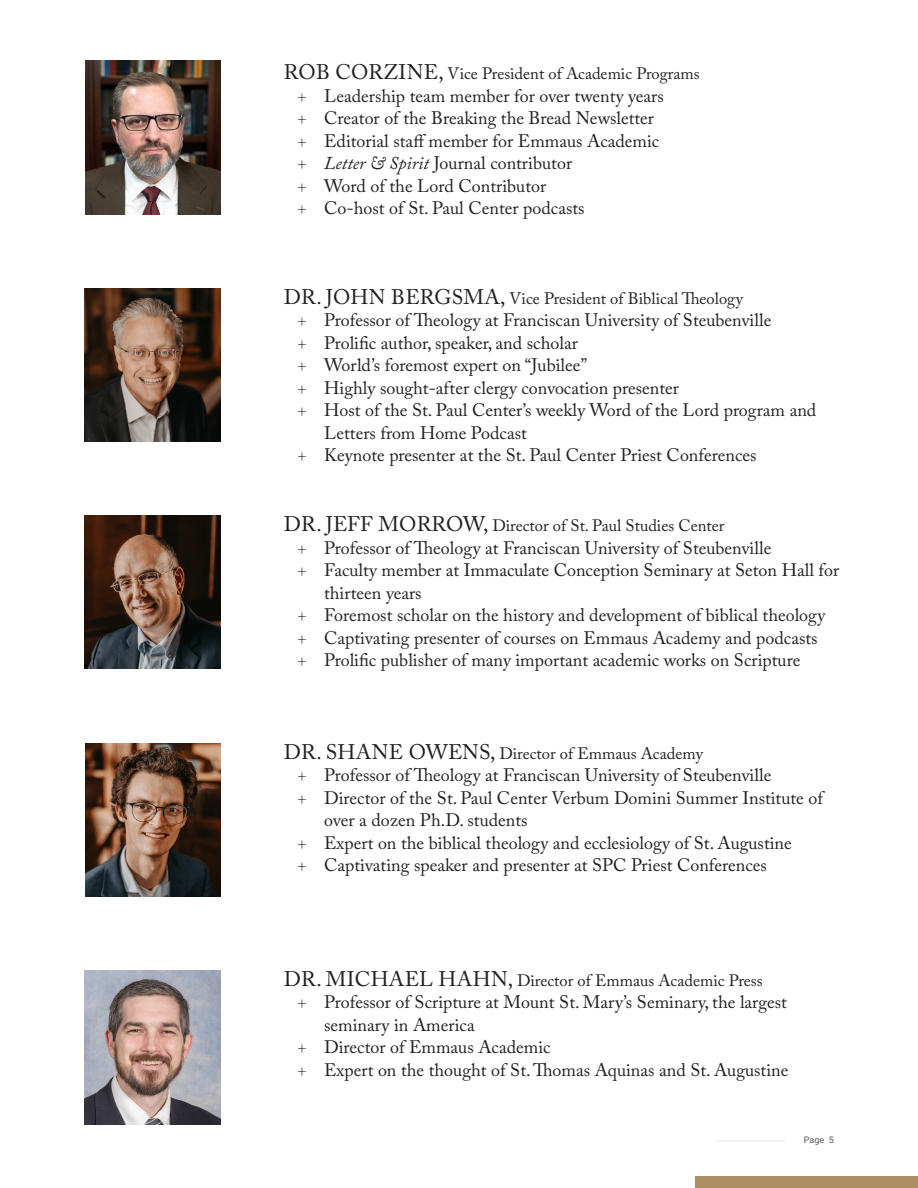
<style>
.page{position:relative;width:918px;height:1188px;background:#fff}
.page>*{position:absolute;margin:0;border:0;box-sizing:border-box;transform-origin:0 0}
.t1{font:18px/22.5px "Adobe Caslon Pro";color:#231f20}
.Sub_Titlle_3{font:16.5px "Adobe Caslon Pro";color:#231f20}
.t2{font:9px "Roboto";color:#57585a}
.s1{font-size:21px}
.s2{font-family:"Rizoma M"}
.s3{font-style:italic}
</style>
<div class="page">
<hr style="left:717px;top:1140px;width:68px;height:1px;background:#e6e7e9">
<div style="left:695px;top:1176px;width:223px;height:12px;background:#af8f64"></div>
<img style="left:85px;top:743px;width:135px;height:153px">
<img style="left:84px;top:970px;width:136px;height:154px">
<img style="left:85px;top:60px;width:135px;height:154px">
<img style="left:84px;top:288px;width:136px;height:153px">
<img style="left:85px;top:516px;width:136px;height:153px">
<hr style="left:0;top:162px;width:1px;height:1026px;background:#152c3c">
<p class="Sub_Titlle_3" style="left:284px;top:64px;width:417px"><span class="s1">ROB CORZINE,</span> Vice President of Academic Programs</p>
<p class="t1" style="left:297px;top:84px;width:368px"><span class="s2">+</span> Leadership team member for over twenty years</p>
<p class="t1" style="left:297px;top:107px;width:358px"><span class="s2">+</span> Creator of the Breaking the Bread Newsletter</p>
<p class="t1" style="left:297px;top:129px;width:364px"><span class="s2">+</span> Editorial staff member for Emmaus Academic</p>
<p class="t1" style="left:297px;top:152px;width:276px"><span class="s2">+</span> <span class="s3">Letter &amp; Spirit</span> Journal contributor</p>
<p class="t1" style="left:297px;top:174px;width:251px"><span class="s2">+</span> Word of the Lord Contributor</p>
<p class="t1" style="left:297px;top:197px;width:289px"><span class="s2">+</span> Co-host of St. Paul Center podcasts</p>
<p class="Sub_Titlle_3" style="left:284px;top:288px;width:461px"><span class="s1">DR. JOHN BERGSMA,</span> Vice President of Biblical Theology</p>
<p class="t1" style="left:297px;top:309px;width:476px"><span class="s2">+</span> Professor of Theology at Franciscan University of Steubenville</p>
<p class="t1" style="left:297px;top:331px;width:282px"><span class="s2">+</span> Prolific author, speaker, and scholar</p>
<p class="t1" style="left:297px;top:354px;width:291px"><span class="s2">+</span> World’s foremost expert on “Jubilee”</p>
<p class="t1" style="left:297px;top:376px;width:383px"><span class="s2">+</span> Highly sought-after clergy convocation presenter</p>
<p class="t1" style="left:324px;top:399px;width:494px;text-indent:-27px"><span class="s2">+</span> Host of the St. Paul Center’s weekly Word of the Lord program and<br>Letters from Home Podcast</p>
<p class="t1" style="left:297px;top:444px;width:461px"><span class="s2">+</span> Keynote presenter at the St. Paul Center Priest Conferences</p>
<p class="Sub_Titlle_3" style="left:284px;top:516px;width:442px"><span class="s1">DR. JEFF MORROW,</span> Director of St. Paul Studies Center</p>
<p class="t1" style="left:297px;top:536px;width:476px"><span class="s2">+</span> Professor of Theology at Franciscan University of Steubenville</p>
<p class="t1" style="left:324px;top:559px;width:517px;text-indent:-27px"><span class="s2">+</span> Faculty member at Immaculate Conception Seminary at Seton Hall for thirteen years</p>
<p class="t1" style="left:297px;top:604px;width:530px"><span class="s2">+</span> Foremost scholar on the history and development of biblical theology</p>
<p class="t1" style="left:297px;top:626px;width:522px"><span class="s2">+</span> Captivating presenter of courses on Emmaus Academy and podcasts</p>
<p class="t1" style="left:297px;top:649px;width:505px"><span class="s2">+</span> Prolific publisher of many important academic works on Scripture</p>
<p class="Sub_Titlle_3" style="left:284px;top:743px;width:421px"><span class="s1">DR. SHANE OWENS,</span> Director of Emmaus Academy</p>
<p class="t1" style="left:297px;top:764px;width:476px"><span class="s2">+</span> Professor of Theology at Franciscan University of Steubenville</p>
<p class="t1" style="left:324px;top:786px;width:500px;text-indent:-27px"><span class="s2">+</span> Director of the St. Paul Center Verbum Domini Summer Institute of over a dozen Ph.D. students</p>
<p class="t1" style="left:297px;top:831px;width:496px"><span class="s2">+</span> Expert on the biblical theology and ecclesiology of St. Augustine</p>
<p class="t1" style="left:297px;top:854px;width:471px"><span class="s2">+</span> Captivating speaker and presenter at SPC Priest Conferences</p>
<p class="Sub_Titlle_3" style="left:284px;top:970px;width:480px"><span class="s1">DR. MICHAEL HAHN,</span> Director of Emmaus Academic Press</p>
<p class="t1" style="left:324px;top:991px;width:464px;text-indent:-27px"><span class="s2">+</span> Professor of Scripture at Mount St. Mary’s Seminary, the largest seminary in America</p>
<p class="t1" style="left:297px;top:1036px;width:255px"><span class="s2">+</span> Director of Emmaus Academic</p>
<p class="t1" style="left:297px;top:1058px;width:493px"><span class="s2">+</span> Expert on the thought of St. Thomas Aquinas and St. Augustine</p>
<p class="t2" style="left:804px;top:1134px;width:31px">Page 5</p>
</div>
